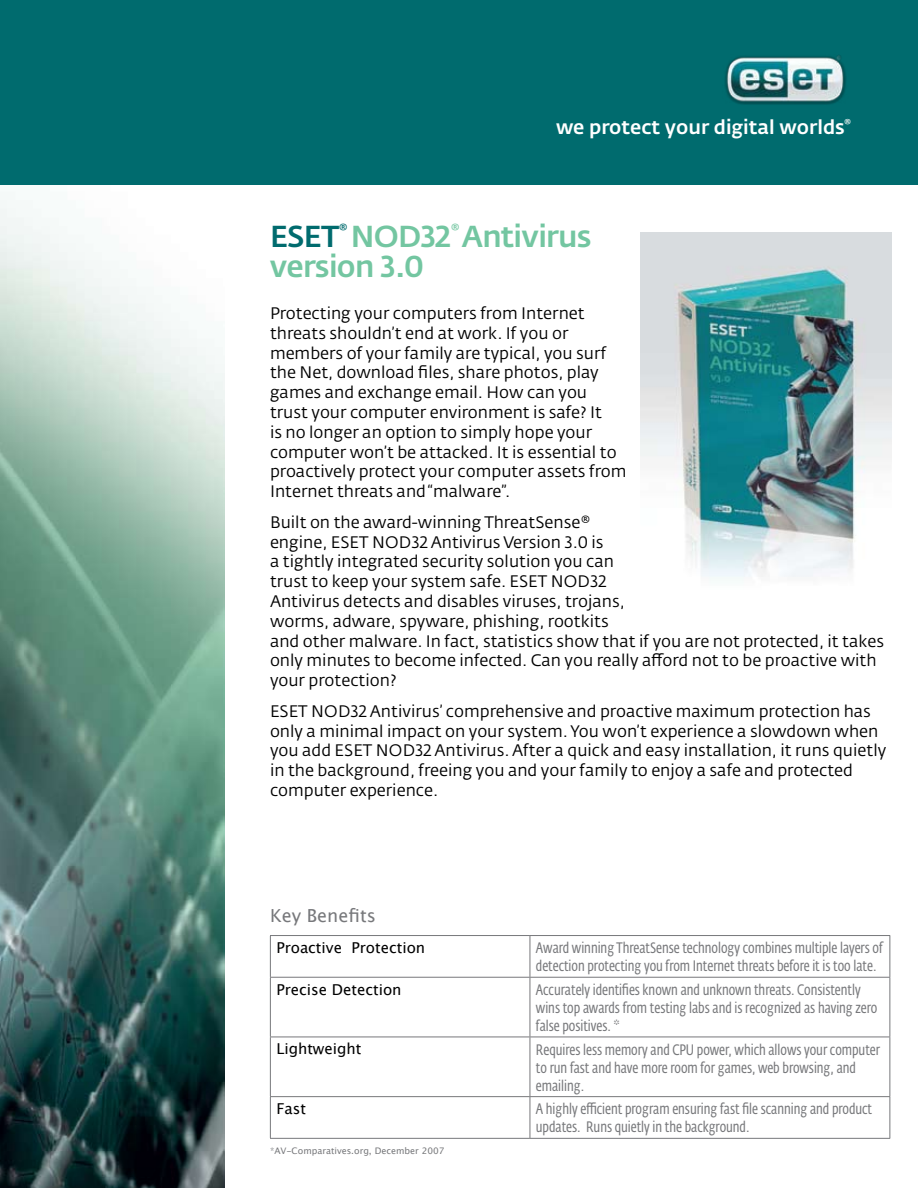
<style>
.page{position:relative;width:918px;height:1188px;background:#fff}
.page>*{position:absolute;margin:0;border:0;box-sizing:border-box;transform-origin:0 0}
.t1{font:500 30px/30px "Fedra Sans Alt Pro";letter-spacing:-.025em;color:#73c6a1}
.t2{font:500 19.5px "Fedra Sans Alt Pro";color:#fff}
.t3{font:18px "Lucida Grande";color:#77787b}
.t4{font:16.5px/19.8px "Fedra Sans Alt Pro";color:#000}
.t5{font:15px/18px "Fedra Sans Cond Alt Pro";color:#77787b}
.t6{font:15px "Lucida Grande";color:#000}
.t7{font:9px "Lucida Grande";color:#77787b}
.s1{color:#006b6e}
</style>
<div class="page">
<img style="left:0;top:200px;width:224px;height:988px">
<div style="left:0;top:0;width:918px;height:185px;background:#006b6e"></div>
<img style="left:725px;top:55px;width:121px;height:50px">
<svg style="left:271px;top:936px;width:619px;height:202px"></svg>
<hr style="left:270px;top:935px;width:260px;height:1px;background:#77787b">
<hr style="left:270px;top:936px;width:1px;height:41px;background:#77787b">
<hr style="left:530px;top:935px;width:360px;height:1px;background:#77787b">
<hr style="left:530px;top:936px;width:1px;height:41px;background:#77787b">
<hr style="left:890px;top:936px;width:1px;height:41px;background:#77787b">
<hr style="left:270px;top:977px;width:260px;height:1px;background:#77787b">
<hr style="left:270px;top:978px;width:1px;height:59px;background:#77787b">
<hr style="left:530px;top:977px;width:360px;height:1px;background:#77787b">
<hr style="left:530px;top:978px;width:1px;height:59px;background:#77787b">
<hr style="left:890px;top:978px;width:1px;height:59px;background:#77787b">
<hr style="left:270px;top:1037px;width:260px;height:1px;background:#77787b">
<hr style="left:270px;top:1037px;width:1px;height:59px;background:#77787b">
<hr style="left:530px;top:1037px;width:360px;height:1px;background:#77787b">
<hr style="left:530px;top:1037px;width:1px;height:59px;background:#77787b">
<hr style="left:890px;top:1037px;width:1px;height:59px;background:#77787b">
<hr style="left:270px;top:1096px;width:260px;height:1px;background:#77787b">
<hr style="left:270px;top:1097px;width:1px;height:41px;background:#77787b">
<hr style="left:530px;top:1096px;width:360px;height:1px;background:#77787b">
<hr style="left:530px;top:1097px;width:1px;height:41px;background:#77787b">
<hr style="left:890px;top:1097px;width:1px;height:41px;background:#77787b">
<hr style="left:270px;top:1138px;width:260px;height:1px;background:#77787b">
<hr style="left:530px;top:1138px;width:360px;height:1px;background:#77787b">
<img style="left:640px;top:232px;width:251px;height:347px">
<p class="t2" style="left:556px;top:115px;width:297px">we protect your digital worlds<sup>®</sup></p>
<h1 class="t1" style="left:270px;top:222px;width:323px"><span class="s1">ESET</span><sup>®</sup> NOD32<sup>®</sup> Antivirus version 3.0</h1>
<p class="t4" style="left:270px;top:303px;width:358px">Protecting your computers from Internet threats shouldn’t end at work. If you or members of your family are typical, you surf the Net, download files, share photos, play games and exchange email. How can you trust your computer environment is safe? It<br>is no longer an option to simply hope your computer won’t be attacked. It is essential to proactively protect your computer assets from Internet threats and “malware”.</p>
<p class="t4" style="left:270px;top:512px;width:616px">Built on the award-winning ThreatSense®<br>engine, ESET NOD32 Antivirus Version 3.0 is<br>a tightly integrated security solution you can<br>trust to keep your system safe. ESET NOD32<br>Antivirus detects and disables viruses, trojans,<br>worms, adware, spyware, phishing, rootkits<br>and other malware. In fact, statistics show that if you are not protected, it takes only minutes to become infected. Can you really afford not to be proactive with your protection?</p>
<p class="t4" style="left:270px;top:701px;width:618px">ESET NOD32 Antivirus’ comprehensive and proactive maximum protection has only a minimal impact on your system. You won’t experience a slowdown when you add ESET NOD32 Antivirus. After a quick and easy installation, it runs quietly in the background, freeing you and your family to enjoy a safe and protected computer experience.</p>
<p class="t3" style="left:270px;top:906px;width:107px">Key Benefits</p>
<p class="t6" style="left:276px;top:939px;width:150px">Proactive Protection</p>
<p class="t5" style="left:536px;top:939px;width:348px">Award winning ThreatSense technology combines multiple layers of detection protecting you from Internet threats before it is too late.</p>
<p class="t6" style="left:276px;top:981px;width:127px">Precise Detection</p>
<p class="t5" style="left:536px;top:981px;width:343px">Accurately identifies known and unknown threats. Consistently wins top awards from testing labs and is recognized as having zero false positives. *</p>
<p class="t6" style="left:276px;top:1040px;width:87px">Lightweight</p>
<p class="t5" style="left:536px;top:1041px;width:346px">Requires less memory and CPU power, which allows your computer to run fast and have more room for games, web browsing, and emailing.</p>
<p class="t6" style="left:276px;top:1100px;width:31px">Fast</p>
<p class="t5" style="left:536px;top:1100px;width:338px">A highly efficient program ensuring fast file scanning and product updates. Runs quietly in the background.</p>
<p class="t7" style="left:270px;top:1146px;width:176px">*AV-Comparatives.org, December 2007</p>
</div>
